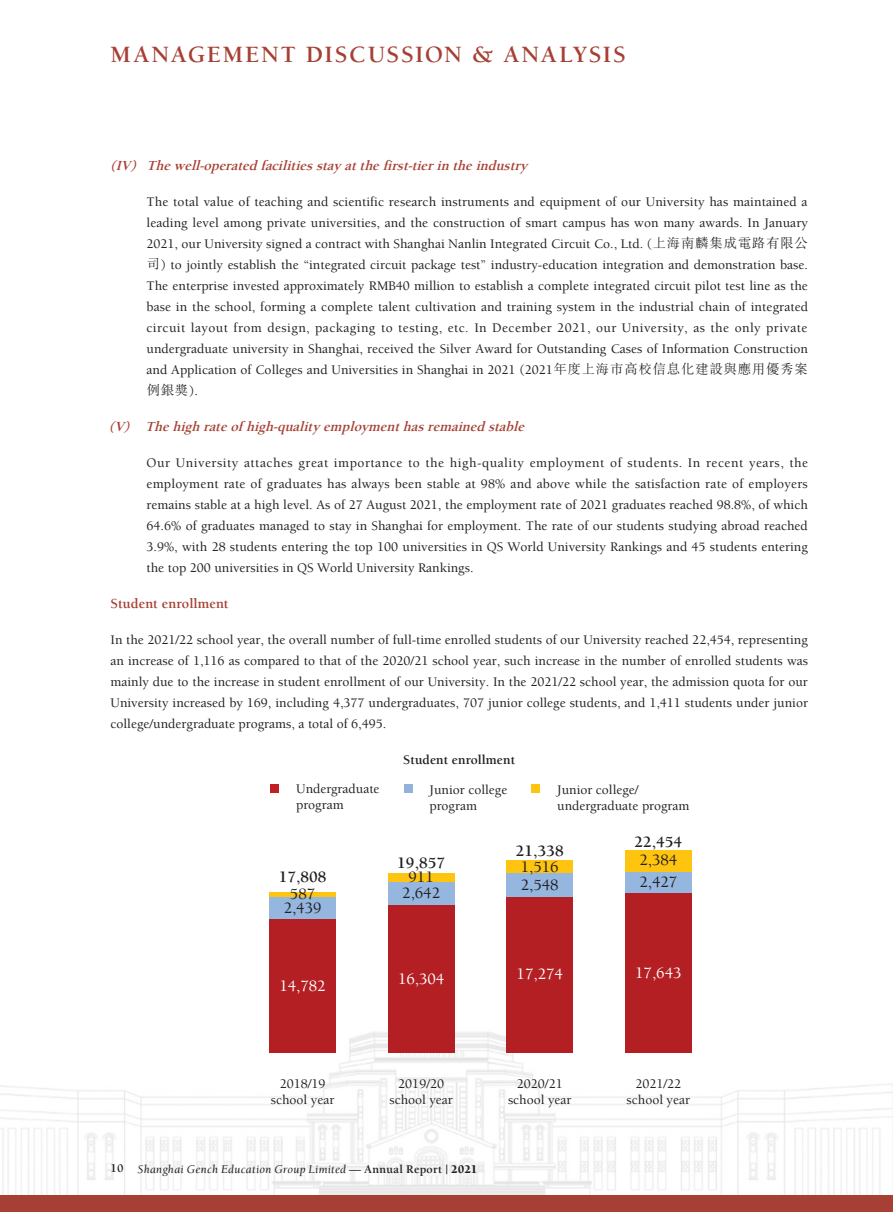
<style>
.page{position:relative;width:893px;height:1212px;background:#fff}
.page>*{position:absolute;margin:0;border:0;box-sizing:border-box;transform-origin:0 0}
.t1{font:700 24px "Berkeley Std";letter-spacing:.065em;color:#a64034}
.t2{font:500 16.2px "Berkeley Std";color:#231f20}
.t3{font:500 16.2px "Berkeley Std";color:#fff}
.t4{font:700 16.2px "Berkeley Std";color:#231f20}
._05_____H3{font:italic 700 14.25px "Berkeley Std";color:#a64034}
._04___H2{font:700 14.25px "Berkeley Std";color:#a64034}
._12___P2{font:500 13.5px/21px "Berkeley Std";color:#231f20;text-align:center}
._01_Body_Text{font:500 13.5px/21px "Berkeley Std";color:#231f20;text-align:justify}
._11_P0{font:700 13.5px "Berkeley Std";color:#231f20}
.t5{font:italic 12px "Berkeley Std";letter-spacing:.02em;color:#231f20}
.s1{font-family:"M Sung HK";font-weight:300}
.s2{font-weight:700;font-style:normal}
.s3{font-weight:900;font-style:normal}
</style>
<div class="page">
<img style="left:0;top:1010px;width:893px;height:185px">
<div style="left:0;top:1195px;width:893px;height:17px;background:#a64034"></div>
<div style="left:269px;top:892px;width:67px;height:5px;background:#fec40f"></div>
<div style="left:388px;top:873px;width:66px;height:9px;background:#fec40f"></div>
<div style="left:507px;top:860px;width:66px;height:14px;background:#fec40f"></div>
<div style="left:625px;top:850px;width:67px;height:21px;background:#fec40f"></div>
<div style="left:269px;top:897px;width:67px;height:22px;background:#95b6df"></div>
<div style="left:388px;top:882px;width:66px;height:23px;background:#95b6df"></div>
<div style="left:507px;top:874px;width:66px;height:23px;background:#95b6df"></div>
<div style="left:625px;top:871px;width:67px;height:22px;background:#95b6df"></div>
<div style="left:269px;top:919px;width:67px;height:134px;background:#b31f23"></div>
<div style="left:388px;top:905px;width:66px;height:148px;background:#b31f23"></div>
<div style="left:507px;top:897px;width:66px;height:156px;background:#b31f23"></div>
<div style="left:625px;top:893px;width:67px;height:160px;background:#b31f23"></div>
<div style="left:271px;top:784px;width:8px;height:9px;background:#c02025"></div>
<div style="left:404px;top:784px;width:8px;height:8px;background:#92b2dc"></div>
<div style="left:532px;top:785px;width:8px;height:8px;background:#fec40f"></div>
<h1 class="t1" style="left:111px;top:42px;width:517px">MANAGEMENT DISCUSSION &amp; ANALYSIS</h1>
<p class="_05_____H3" style="left:111px;top:158px;width:418px">(IV) Thewell-operated facilitiesstay atthefirst-tierin theindustry</p>
<p class="_12___P2" style="left:147px;top:192px;width:663px;text-align:justify">The total value of teaching and scientific research instruments and equipment of our University has maintained a leading level among private universities, and the construction of smart campus has won many awards. In January 2021, our University signed a contract with Shanghai Nanlin Integrated Circuit Co., Ltd. (<span class="s1">上海南麟集成電路有限公司</span>) to jointly establish the “integrated circuit package test” industry-education integration and demonstration base.<br>The enterprise invested approximately RMB40 million to establish a complete integrated circuit pilot test line as the base in the school, forming a complete talent cultivation and training system in the industrial chain of integrated circuit layout from design, packaging to testing, etc. In December 2021, our University, as the only private undergraduate university in Shanghai, received the Silver Award for Outstanding Cases of Information Construction and Application of Colleges and Universities in Shanghai in 2021 (2021<span class="s1">年度上海市高校信息化建設與應用優秀案例銀獎</span>).</p>
<p class="_05_____H3" style="left:109px;top:419px;width:421px">(V) Thehigh rateof high-quality employmenthasremained stable</p>
<p class="_12___P2" style="left:147px;top:453px;width:663px;text-align:justify">Our University attaches great importance to the high-quality employment of students. In recent years, the employment rate of graduates has always been stable at 98% and above while the satisfaction rate of employers remains stable at a high level. As of 27 August 2021, the employment rate of 2021 graduates reached 98.8%, of which 64.6% of graduates managed to stay in Shanghai for employment. The rate of our students studying abroad reached 3.9%, with 28 students entering the top 100 universities in QS World University Rankings and 45 students entering the top 200 universities in QS World University Rankings.</p>
<p class="_04___H2" style="left:111px;top:596px;width:120px">Student enrollment</p>
<p class="_01_Body_Text" style="left:111px;top:630px;width:699px">In the 2021/22 school year, the overall number of full-time enrolled students of our University reached 22,454, representing an increase of 1,116 as compared to that of the 2020/21 school year, such increase in the number of enrolled students was mainly due to the increase in student enrollment of our University. In the 2021/22 school year, the admission quota for our University increased by 169, including 4,377 undergraduates, 707 junior college students, and 1,411 students under junior college/undergraduate programs, a total of 6,495.</p>
<p class="_11_P0" style="left:403px;top:753px;width:113px">Student enrollment</p>
<p class="_12___P2" style="left:296px;top:781px;width:85px;line-height:16.2px;text-align:left">Undergraduate program</p>
<p class="_12___P2" style="left:430px;top:781px;width:79px;line-height:16.2px;text-align:left">Junior college program</p>
<p class="_12___P2" style="left:557px;top:781px;width:134px;line-height:16.2px;text-align:left">Junior college/ undergraduate program</p>
<p class="t4" style="left:397px;top:854px;width:49px">19,857</p>
<p class="t4" style="left:279px;top:869px;width:49px">17,808</p>
<p class="t2" style="left:409px;top:868px;width:27px">911</p>
<p class="t2" style="left:290px;top:885px;width:27px">587</p>
<p class="t2" style="left:402px;top:884px;width:39px">2,642</p>
<p class="t2" style="left:284px;top:899px;width:39px">2,439</p>
<p class="t4" style="left:516px;top:842px;width:49px">21,338</p>
<p class="t2" style="left:521px;top:858px;width:39px">1,516</p>
<p class="t2" style="left:521px;top:876px;width:39px">2,548</p>
<p class="t3" style="left:279px;top:977px;width:48px">14,782</p>
<p class="t3" style="left:398px;top:970px;width:48px">16,304</p>
<p class="t3" style="left:517px;top:966px;width:48px">17,274</p>
<p class="t4" style="left:634px;top:833px;width:49px">22,454</p>
<p class="t2" style="left:639px;top:852px;width:39px">2,384</p>
<p class="t2" style="left:639px;top:873px;width:39px">2,427</p>
<p class="t3" style="left:635px;top:964px;width:48px">17,643</p>
<p class="_12___P2" style="left:271px;top:1076px;width:65px;line-height:16.2px">2018/19 school year</p>
<p class="_12___P2" style="left:627px;top:1076px;width:65px;line-height:16.2px">2021/22 school year</p>
<p class="_12___P2" style="left:389px;top:1076px;width:65px;line-height:16.2px">2019/20 school year</p>
<p class="_12___P2" style="left:508px;top:1076px;width:65px;line-height:16.2px">2020/21 school year</p>
<p class="t5" style="left:111px;top:1162px;width:368px"><span class="s2">10</span> Shanghai Gench Education Group Limited — <span class="s2">Annual Report |</span> <span class="s3">2021</span></p>
</div>
